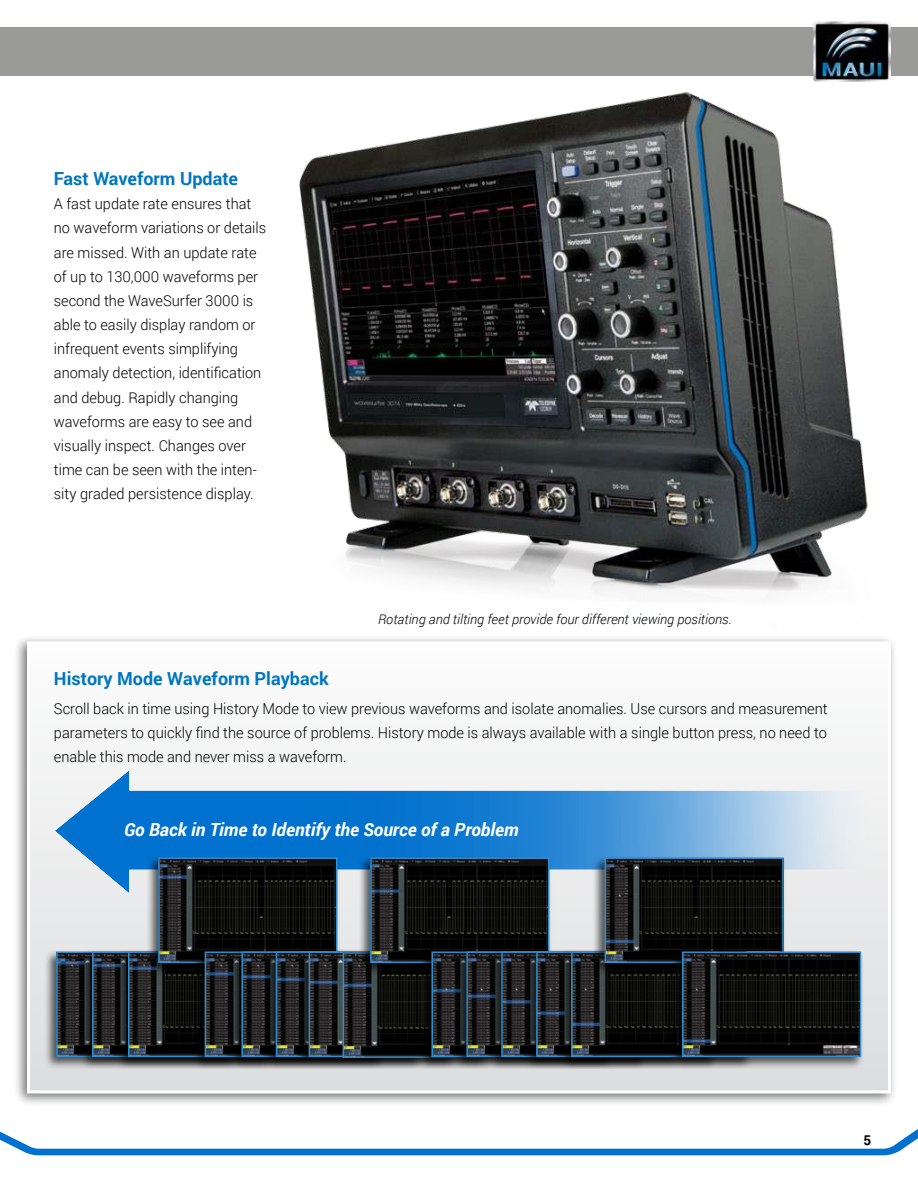
<style>
.page{position:relative;width:918px;height:1188px;background:#fff}
.page>*{position:absolute;margin:0;border:0;box-sizing:border-box;transform-origin:0 0}
.t1{font:700 18px "Roboto";color:#0076c0}
.t2{font:italic 700 18px "Roboto";color:#fff}
.t3{font:300 15px/24.2px "Roboto";color:#000;text-align:justify}
.t4{font:italic 300 13.5px "Roboto";color:#000}
.t5{font:700 13.5px "Roboto";color:#000}
</style>
<div class="page">
<svg style="left:0;top:1129px;width:918px;height:26px"></svg>
<div style="left:0;top:27px;width:918px;height:49px;background:#9a9a99"></div>
<img style="left:813px;top:21px;width:78px;height:6px">
<img style="left:299px;top:27px;width:592px;height:569px">
<div style="left:14px;top:635px;width:884px;height:472px;background:#000;opacity:.55"></div>
<div style="left:28px;top:643px;width:862px;height:449px;background:linear-gradient(to bottom,#fcfcfd,#dbddde)"></div>
<div style="left:27px;top:641px;width:864px;height:452px;border:3px solid #fff"></div>
<svg style="left:55px;top:770px;width:820px;height:124px"></svg>
<div style="left:44px;top:948px;width:194px;height:121px;background:#000;opacity:.65"></div>
<img style="left:59px;top:954px;width:20px;height:100px">
<div style="left:56px;top:951px;width:179px;height:106px;border:2px solid #358dcc"></div>
<div style="left:79px;top:948px;width:195px;height:121px;background:#000;opacity:.65"></div>
<img style="left:95px;top:954px;width:20px;height:100px">
<div style="left:92px;top:951px;width:179px;height:106px;border:2px solid #358dcc"></div>
<div style="left:115px;top:948px;width:195px;height:121px;background:#000;opacity:.65"></div>
<img style="left:131px;top:954px;width:61px;height:100px">
<div style="left:128px;top:951px;width:179px;height:106px;border:2px solid #358dcc"></div>
<div style="left:146px;top:854px;width:195px;height:121px;background:#000;opacity:.65"></div>
<img style="left:161px;top:860px;width:173px;height:100px">
<div style="left:158px;top:857px;width:179px;height:106px;border:2px solid #358dcc"></div>
<div style="left:192px;top:948px;width:195px;height:121px;background:#000;opacity:.65"></div>
<img style="left:208px;top:954px;width:21px;height:100px">
<div style="left:205px;top:951px;width:179px;height:106px;border:2px solid #358dcc"></div>
<div style="left:229px;top:948px;width:195px;height:121px;background:#000;opacity:.65"></div>
<img style="left:244px;top:954px;width:19px;height:100px">
<div style="left:241px;top:951px;width:180px;height:106px;border:2px solid #358dcc"></div>
<div style="left:263px;top:948px;width:195px;height:121px;background:#000;opacity:.65"></div>
<img style="left:279px;top:954px;width:17px;height:100px">
<div style="left:276px;top:951px;width:179px;height:106px;border:2px solid #358dcc"></div>
<div style="left:296px;top:948px;width:195px;height:121px;background:#000;opacity:.65"></div>
<img style="left:312px;top:954px;width:31px;height:100px">
<div style="left:309px;top:951px;width:179px;height:106px;border:2px solid #358dcc"></div>
<img style="left:346px;top:955px;width:73px;height:100px">
<div style="left:343px;top:952px;width:179px;height:106px;border:2px solid #358dcc"></div>
<div style="left:358px;top:854px;width:195px;height:121px;background:#000;opacity:.65"></div>
<img style="left:373px;top:860px;width:173px;height:100px">
<div style="left:370px;top:857px;width:179px;height:106px;border:2px solid #358dcc"></div>
<div style="left:419px;top:948px;width:195px;height:121px;background:#000;opacity:.65"></div>
<img style="left:434px;top:954px;width:20px;height:100px">
<div style="left:431px;top:951px;width:180px;height:106px;border:2px solid #358dcc"></div>
<div style="left:454px;top:948px;width:195px;height:121px;background:#000;opacity:.65"></div>
<img style="left:469px;top:954px;width:20px;height:100px">
<div style="left:466px;top:951px;width:180px;height:106px;border:2px solid #358dcc"></div>
<div style="left:489px;top:948px;width:195px;height:121px;background:#000;opacity:.65"></div>
<img style="left:504px;top:954px;width:20px;height:100px">
<div style="left:501px;top:951px;width:180px;height:106px;border:2px solid #358dcc"></div>
<div style="left:524px;top:948px;width:194px;height:121px;background:#000;opacity:.65"></div>
<img style="left:539px;top:954px;width:19px;height:100px">
<div style="left:536px;top:951px;width:179px;height:106px;border:2px solid #358dcc"></div>
<div style="left:558px;top:948px;width:195px;height:121px;background:#000;opacity:.65"></div>
<img style="left:574px;top:954px;width:95px;height:100px">
<div style="left:571px;top:951px;width:179px;height:106px;border:2px solid #358dcc"></div>
<div style="left:592px;top:854px;width:195px;height:121px;background:#000;opacity:.65"></div>
<img style="left:608px;top:860px;width:173px;height:100px">
<div style="left:605px;top:857px;width:179px;height:106px;border:2px solid #358dcc"></div>
<div style="left:669px;top:948px;width:195px;height:121px;background:#000;opacity:.65"></div>
<img style="left:685px;top:954px;width:173px;height:100px">
<div style="left:682px;top:951px;width:179px;height:106px;border:2px solid #358dcc"></div>
<p class="t1" style="left:54px;top:171px;width:186px">Fast Waveform Update</p>
<p class="t3" style="left:54px;top:193px;width:214px;text-align:left">A fast update rate ensures that no waveform variations or details are missed. With an update rate of up to 130,000 waveforms per second the WaveSurfer 3000 is able to easily display random or infrequent events simplifying anomaly detection, identification and debug. Rapidly changing waveforms are easy to see and visually inspect. Changes over time can be seen with the inten&shy;sity graded persistence display.</p>
<p class="t4" style="left:378px;top:614px;width:355px">Rotating and tilting feet provide four different viewing positions.</p>
<p class="t1" style="left:54px;top:671px;width:276px">History Mode Waveform Playback</p>
<p class="t3" style="left:54px;top:698px;width:775px">Scroll back in time using History Mode to view previous waveforms and isolate anomalies. Use cursors and measurement parameters to quickly find the source of problems. History mode is always available with a single button press, no need to enable this mode and never miss a waveform.</p>
<p class="t2" style="left:124px;top:822px;width:396px">Go Back in Time to Identify the Source of a Problem</p>
<p class="t5" style="left:863px;top:1135px;width:9px">5</p>
</div>
